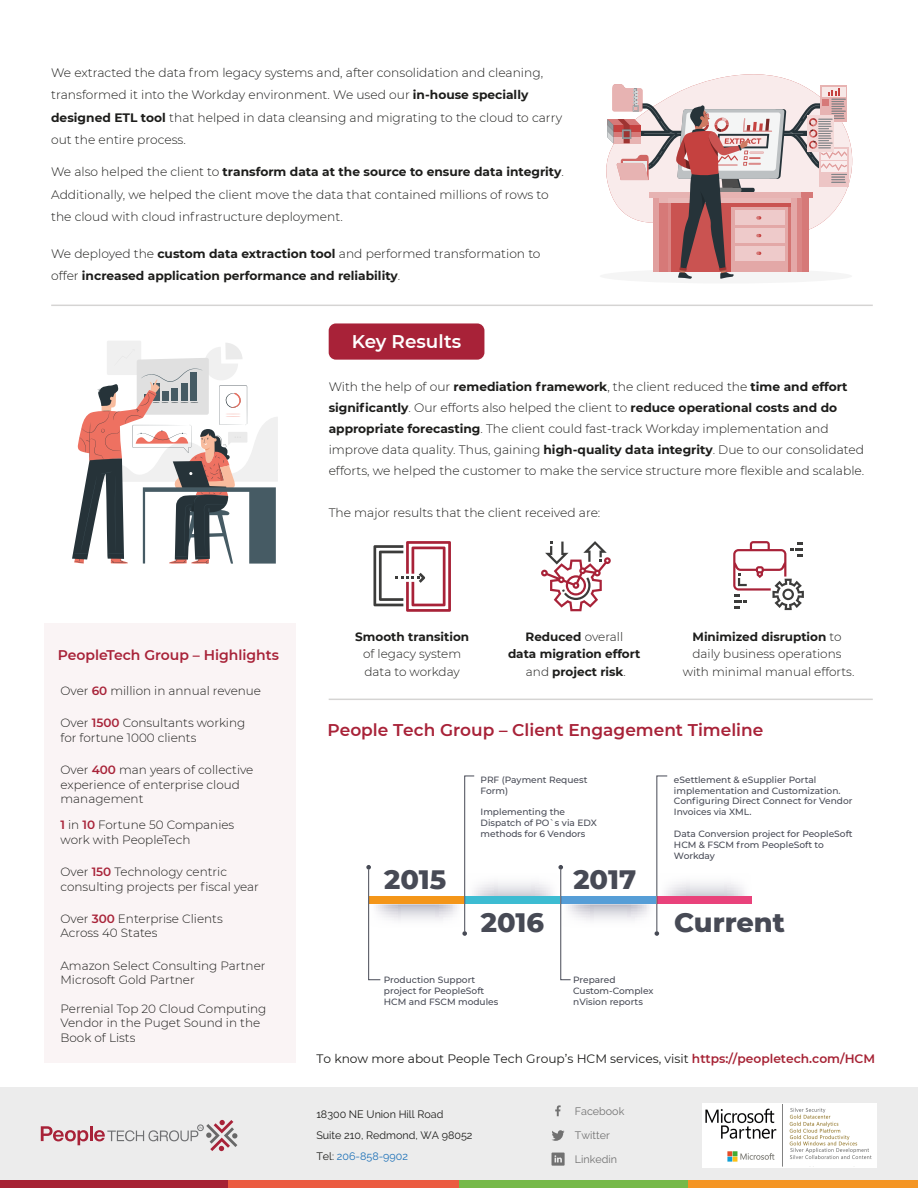
<style>
.page{position:relative;width:918px;height:1188px;background:#fff}
.page>*{position:absolute;margin:0;border:0;box-sizing:border-box;transform-origin:0 0}
.t1{font:800 27.15px "Montserrat";color:#474a55}
.t2{font:600 18.3px "Montserrat";color:#fff}
.t3{font:600 16.95px "Montserrat";color:#a82238}
.t4{font:600 13.95px "Montserrat";color:#a82238}
.t5{font:300 12.3px/22.5px "Montserrat";color:#1d1d1b}
.t6{font:700 12.3px/22.5px "Montserrat";color:#1d1d1b}
.t7{font:12.3px "Montserrat";color:#1d1d1b}
.t8{font:300 12px/14.4px "Montserrat";color:#1d1d1b}
.t9{font:700 12px/17.5px "Montserrat";color:#1d1d1b;text-align:center}
.t10{font:10.8px/21.1px "Raleway";color:#1d1d1b}
.t11{font:10.8px "Raleway";color:#717171}
.t12{font:500 9px/10.8px "Montserrat";color:#474a55}
.s1{font-weight:700}
.s2{font-weight:300}
.s3{font-weight:600;color:#a82238}
.s4{font-weight:600;color:#a62234}
.s5{color:#1d71b8}
</style>
<div class="page">
<div style="left:329px;top:323px;width:155px;height:37px;background:#a82238;border-radius:7px"></div>
<div style="left:44px;top:623px;width:252px;height:440px;background:#faf4f5"></div>
<hr style="left:51px;top:305px;width:822px;height:1px;background:#aca9a8">
<hr style="left:329px;top:699px;width:544px;height:1px;background:#aca9a8">
<div style="left:0;top:1087px;width:918px;height:100px;background:#ececec"></div>
<div style="left:0;top:1181px;width:230px;height:7px;background:#a62234"></div>
<div style="left:229px;top:1181px;width:230px;height:7px;background:#eb5b41"></div>
<div style="left:459px;top:1181px;width:230px;height:7px;background:#76b949"></div>
<div style="left:688px;top:1181px;width:230px;height:7px;background:#f49524"></div>
<svg style="left:552px;top:1153px;width:13px;height:13px"></svg>
<svg style="left:555px;top:1105px;width:6px;height:11px"></svg>
<svg style="left:552px;top:1130px;width:13px;height:11px"></svg>
<svg style="left:702px;top:1104px;width:174px;height:63px;background:#eae9e6"></svg>
<svg style="left:41px;top:1126px;width:47px;height:19px"></svg>
<hr style="left:90px;top:1126px;width:3px;height:15px;background:#a82238">
<svg style="left:94px;top:1120px;width:143px;height:31px"></svg>
<div style="left:600px;top:269px;width:252px;height:14px;background:#f5f5f5;border-radius:50%"></div>
<svg style="left:606px;top:74px;width:246px;height:205px"></svg>
<div style="left:107px;top:341px;width:34px;height:34px;background:#f0f0f0;border-radius:2px"></div>
<svg style="left:72px;top:343px;width:206px;height:221px"></svg>
<svg style="left:733px;top:541px;width:71px;height:69px"></svg>
<svg style="left:541px;top:541px;width:70px;height:70px"></svg>
<svg style="left:373px;top:541px;width:78px;height:71px"></svg>
<svg style="left:366px;top:775px;width:386px;height:206px"></svg>
<p class="t5" style="left:51px;top:61px;width:512px">We extracted the data from legacy systems and, after consolidation and cleaning, transformed it into the Workday environment. We used our <span class="s1">in-house specially designed ETL tool</span> that helped in data cleansing and migrating to the cloud to carry out the entire process.</p>
<p class="t5" style="left:51px;top:160px;width:514px">We also helped the client to <span class="s1">transform data at the source to ensure data integrity</span>.<br>Additionally, we helped the client move the data that contained millions of rows to the cloud with cloud infrastructure deployment.</p>
<p class="t6" style="left:51px;top:241px;width:491px"><span class="s2">We deployed the</span> custom data extraction tool <span class="s2">and performed transformation to offer</span> increased application performance and reliability<span class="s2">.</span></p>
<h2 class="t2" style="left:352px;top:329px;width:111px">Key Results</h2>
<p class="t5" style="left:329px;top:376px;width:537px;line-height:21px">With the help of our <span class="s1">remediation framework</span>, the client reduced the <span class="s1">time and effort significantly</span>. Our efforts also helped the client to <span class="s1">reduce operational costs and do appropriate forecasting</span>. The client could fast-track Workday implementation and improve data quality. Thus, gaining <span class="s1">high-quality data integrity</span>. Due to our consolidated efforts, we helped the customer to make the service structure more flexible and scalable.</p>
<p class="t5" style="left:329px;top:501px;width:273px">The major results that the client received are:</p>
<p class="t4" style="left:58px;top:645px;width:223px">PeopleTech Group – Highlights</p>
<p class="t8" style="left:61px;top:683px;width:202px">Over <span class="s3">60</span> million in annual revenue</p>
<p class="t8" style="left:61px;top:715px;width:186px">Over <span class="s3">1500</span> Consultants working for fortune 1000 clients</p>
<p class="t8" style="left:61px;top:762px;width:194px">Over <span class="s3">400</span> man years of collective experience of enterprise cloud management</p>
<p class="t8" style="left:61px;top:817px;width:175px"><span class="s3">1</span> in <span class="s3">10</span> Fortune 50 Companies work with PeopleTech</p>
<p class="t8" style="left:61px;top:864px;width:200px">Over <span class="s3">150</span> Technology centric consulting projects per fiscal year</p>
<p class="t8" style="left:61px;top:911px;width:164px">Over <span class="s3">300</span> Enterprise Clients<br>Across 40 States</p>
<p class="t8" style="left:61px;top:958px;width:207px">Amazon Select Consulting Partner<br>Microsoft Gold Partner</p>
<p class="t8" style="left:61px;top:1001px;width:207px">Perrenial Top 20 Cloud Computing<br>Vendor in the Puget Sound in the<br>Book of Lists</p>
<p class="t9" style="left:355px;top:627px;width:115px">Smooth transition</p>
<p class="t8" style="left:363px;top:645px;width:100px;line-height:17.5px">of legacy system data to workday</p>
<p class="t9" style="left:508px;top:627px;width:134px">Reduced <span class="s2">overall<br></span>data migration effort <span class="s2">and</span> project risk<span class="s2">.</span></p>
<p class="t8" style="left:683px;top:627px;width:173px;line-height:17.5px;text-align:center"><span class="s1">Minimized disruption</span> to daily business operations with minimal manual efforts.</p>
<h3 class="t3" style="left:327px;top:718px;width:437px">People Tech Group – Client Engagement Timeline</h3>
<h1 class="t1" style="left:384px;top:860px;width:64px">2015</h1>
<p class="t12" style="left:481px;top:774px;width:108px">PRF (Payment Request<br>Form)</p>
<p class="t12" style="left:481px;top:806px;width:118px">Implementing the<br>Dispatch of PO`s via EDX methods for 6 Vendors</p>
<h1 class="t1" style="left:481px;top:902px;width:65px">2016</h1>
<h1 class="t1" style="left:573px;top:860px;width:64px">2017</h1>
<p class="t12" style="left:384px;top:974px;width:116px">Production Support project for PeopleSoft<br>HCM and FSCM modules</p>
<p class="t12" style="left:573px;top:974px;width:82px">Prepared<br>Custom-Complex nVision reports</p>
<p class="t12" style="left:674px;top:774px;width:180px">eSettlement &amp; eSupplier Portal implementation and Customization.<br>Configuring Direct Connect for Vendor<br>Invoices via XML.</p>
<p class="t12" style="left:674px;top:828px;width:180px">Data Conversion project for PeopleSoft<br>HCM &amp; FSCM from PeopleSoft to<br>Workday</p>
<h1 class="t1" style="left:674px;top:902px;width:112px">Current</h1>
<p class="t7" style="left:316px;top:1050px;width:560px">To know more about People Tech Group’s HCM services, visit <span class="s4">https://peopletech.com/HCM</span></p>
<p class="t10" style="left:316px;top:1103px;width:158px">18300 NE Union Hill Road<br>Suite 210, Redmond, WA 98052<br>Tel: <span class="s5">206-858-9902</span></p>
<p class="t11" style="left:575px;top:1105px;width:51px">Facebook</p>
<p class="t11" style="left:575px;top:1129px;width:36px">Twitter</p>
<p class="t11" style="left:575px;top:1153px;width:44px">Linkedin</p>
</div>
